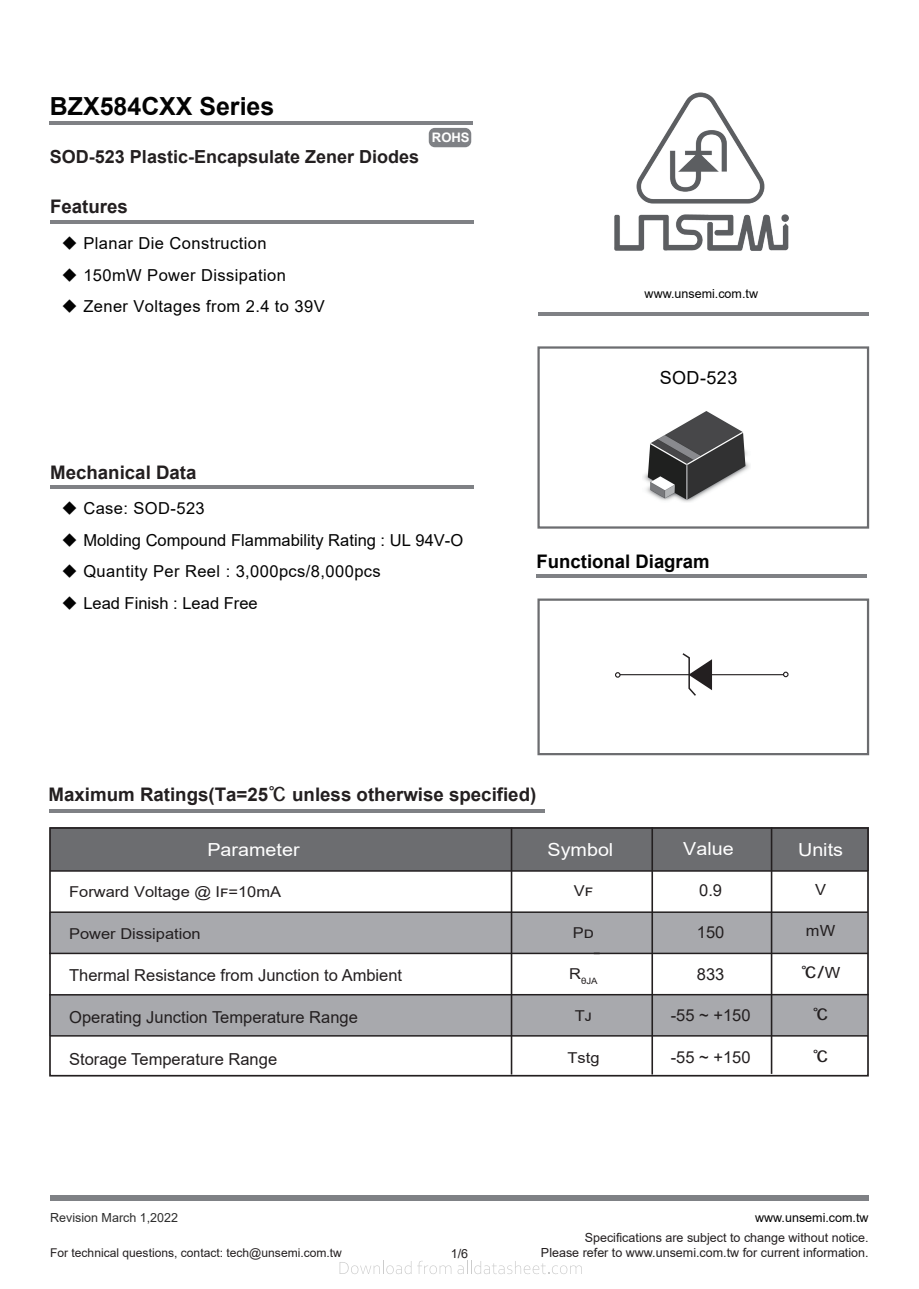
<style>
.page{position:relative;width:919px;height:1289px;background:#fff}
.page>*{position:absolute;margin:0;border:0;box-sizing:border-box;transform-origin:0 0}
.t1{font:700 24.9px "Arial";color:#030303}
.t2{font:700 18.75px "Arial";color:#231f20}
.t3{font:700 18.75px "Arial";color:#030303}
.t4{font:700 18px "Arial";color:#231f20}
.t5{font:18px "Arial";color:#fff;scale:1.1 1}
.t6{font:18px "Arial";letter-spacing:.025em;color:#030303}
.t7{font:16.5px "Arial";color:#231f20}
.t8{font:16.5px "Arial";letter-spacing:.025em;color:#030303}
.t9{font:16.5px "Arial";color:#030303}
.t10{font:15.3px "Tsanger Yu Yang T W05";color:#231f20;scale:1.07 1}
.t11{font:15.3px "Arial";color:#231f20;scale:1.07 1}
.t12{font:15px "Arial";color:#231f20;scale:1.1 1}
.t13{font:700 13.05px "Arial";color:#fff}
.t14{font:12.45px "Arial";color:#231f20}
.t15{font:12.45px "Arial";color:#030303}
.t16{font:12.45px "Arial";color:#2e2e2e}
.t17{font:12px "Arial";color:#231f20}
.t18{font:8.7px "Arial";color:#231f20;scale:1.1 1}
.s1{font-family:"Tsanger Yu Yang T W05";font-weight:400}
.s2{font-family:"Arial"}
</style>
<div class="page">
<div style="left:429px;top:128px;width:42px;height:19px;background:#7f8185;border-radius:6px"></div>
<hr style="left:50px;top:121px;width:423px;height:3px;background:#7f8185">
<hr style="left:49px;top:809px;width:495px;height:3px;background:#7f8185">
<hr style="left:538px;top:312px;width:330px;height:3px;background:#7f8185">
<div style="left:50px;top:1195px;width:818px;height:5px;background:#7f8185"></div>
<img style="left:614px;top:92px;width:175px;height:159px">
<hr style="left:50px;top:220px;width:423px;height:3px;background:#7f8185">
<hr style="left:50px;top:485px;width:423px;height:3px;background:#7f8185">
<div style="left:537px;top:346px;width:332px;height:182px;border:2px solid #6c6d70"></div>
<div style="left:49px;top:912px;width:817px;height:41px;background:#a8a9ad"></div>
<div style="left:49px;top:994px;width:817px;height:41px;background:#a8a9ad"></div>
<div style="left:50px;top:827px;width:818px;height:43px;background:#6c6d70"></div>
<div style="left:49px;top:827px;width:819px;height:249px;border:2px solid #231f20"></div>
<hr style="left:50px;top:1035px;width:817px;height:1px;background:#231f20">
<hr style="left:593px;top:952px;width:275px;height:2px;background:#231f20">
<hr style="left:49px;top:993px;width:819px;height:2px;background:#231f20">
<hr style="left:49px;top:952px;width:550px;height:2px;background:#231f20">
<hr style="left:50px;top:911px;width:817px;height:1px;background:#231f20">
<hr style="left:50px;top:870px;width:817px;height:1px;background:#231f20">
<hr style="left:770px;top:827px;width:2px;height:246px;background:#231f20">
<hr style="left:510px;top:827px;width:2px;height:247px;background:#231f20">
<hr style="left:651px;top:827px;width:2px;height:247px;background:#231f20">
<hr style="left:536px;top:574px;width:331px;height:4px;background:#7f8185">
<div style="left:537px;top:598px;width:332px;height:157px;border:2px solid #6c6d70"></div>
<svg style="left:615px;top:672px;width:5px;height:5px"></svg>
<hr style="left:620px;top:674px;width:72px;height:1px;background:#231f20">
<svg style="left:782px;top:671px;width:6px;height:6px"></svg>
<hr style="left:711px;top:674px;width:72px;height:1px;background:#231f20">
<svg style="left:680px;top:653px;width:32px;height:43px"></svg>
<img style="left:643px;top:411px;width:107px;height:91px">
<svg style="left:339px;top:1260px;width:72px;height:14px"></svg>
<svg style="left:417px;top:1260px;width:34px;height:14px"></svg>
<svg style="left:457px;top:1260px;width:125px;height:14px"></svg>
<h1 class="t1" style="left:50px;top:88px;width:226px">BZX584CXX Series</h1>
<p class="t4" style="left:50px;top:144px;width:371px">SOD-523 Plastic-Encapsulate Zener Diodes</p>
<p class="t2" style="left:50px;top:193px;width:79px">Features</p>
<p class="t8" style="left:62px;top:232px;width:206px">◆ Planar Die Construction</p>
<p class="t8" style="left:62px;top:263px;width:226px">◆ 150mW Power Dissipation</p>
<p class="t8" style="left:62px;top:295px;width:264px">◆ Zener Voltages from 2.4 to 39V</p>
<p class="t13" style="left:432px;top:129px;width:39px">ROHS</p>
<p class="t2" style="left:50px;top:459px;width:148px">Mechanical Data</p>
<p class="t8" style="left:62px;top:497px;width:145px">◆ Case: SOD-523</p>
<p class="t9" style="left:62px;top:528px;width:403px">◆ Molding Compound Flammability Rating : UL 94V-O</p>
<p class="t8" style="left:62px;top:560px;width:321px">◆ Quantity Per Reel : 3,000pcs/8,000pcs</p>
<p class="t9" style="left:62px;top:591px;width:197px">◆ Lead Finish : Lead Free</p>
<p class="t15" style="left:644px;top:285px;width:115px">www.unsemi.com.tw</p>
<p class="t6" style="left:659px;top:365px;width:79px">SOD-523</p>
<p class="t3" style="left:536px;top:548px;width:174px">Functional Diagram</p>
<p class="t2" style="left:49px;top:781px;width:489px">Maximum Ratings(Ta=25<span class="s1">℃</span> unless otherwise specified)</p>
<p class="t5" style="left:207px;top:837px;width:85px">Parameter</p>
<p class="t5" style="left:547px;top:837px;width:61px">Symbol</p>
<p class="t5" style="left:683px;top:836px;width:47px">Value</p>
<p class="t5" style="left:798px;top:837px;width:42px">Units</p>
<p class="t12" style="left:69px;top:881px;width:194px">Forward Voltage @ IF=10mA</p>
<p class="t12" style="left:69px;top:923px;width:121px">Power Dissipation</p>
<p class="t7" style="left:69px;top:963px;width:334px">Thermal Resistance from Junction to Ambient</p>
<p class="t7" style="left:69px;top:1005px;width:290px">Operating Junction Temperature Range</p>
<p class="t7" style="left:69px;top:1047px;width:209px">Storage Temperature Range</p>
<p class="t11" style="left:815px;top:878px;width:12px">V</p>
<p class="t11" style="left:805px;top:920px;width:29px">mW</p>
<p class="t10" style="left:800px;top:964px;width:38px">℃/<span class="s2">W</span></p>
<p class="t10" style="left:812px;top:1006px;width:17px">℃</p>
<p class="t10" style="left:812px;top:1048px;width:17px">℃</p>
<p class="t7" style="left:699px;top:878px;width:24px">0.9</p>
<p class="t7" style="left:696px;top:920px;width:29px">150</p>
<p class="t7" style="left:696px;top:962px;width:29px">833</p>
<p class="t7" style="left:670px;top:1004px;width:81px">-55 ~ +150</p>
<p class="t7" style="left:670px;top:1046px;width:81px">-55 ~ +150</p>
<p class="t12" style="left:573px;top:880px;width:19px">VF</p>
<p class="t12" style="left:573px;top:922px;width:21px">PD</p>
<p class="t18" style="left:569px;top:975px;width:27px"><sup>R</sup>θJA</p>
<p class="t12" style="left:575px;top:1005px;width:17px">TJ</p>
<p class="t12" style="left:567px;top:1047px;width:31px">Tstg</p>
<p class="t16" style="left:50px;top:1208px;width:130px">Revision March 1,2022</p>
<p class="t15" style="left:755px;top:1208px;width:115px">www.unsemi.com.tw</p>
<p class="t17" style="left:50px;top:1244px;width:293px">For technical questions, contact: tech@unsemi.com.tw</p>
<p class="t14" style="left:584px;top:1229px;width:285px">Specifications are subject to change without notice.</p>
<p class="t14" style="left:451px;top:1244px;width:19px">1/6</p>
<p class="t14" style="left:541px;top:1244px;width:329px">Please refer to www.unsemi.com.tw for current information.</p>
</div>
